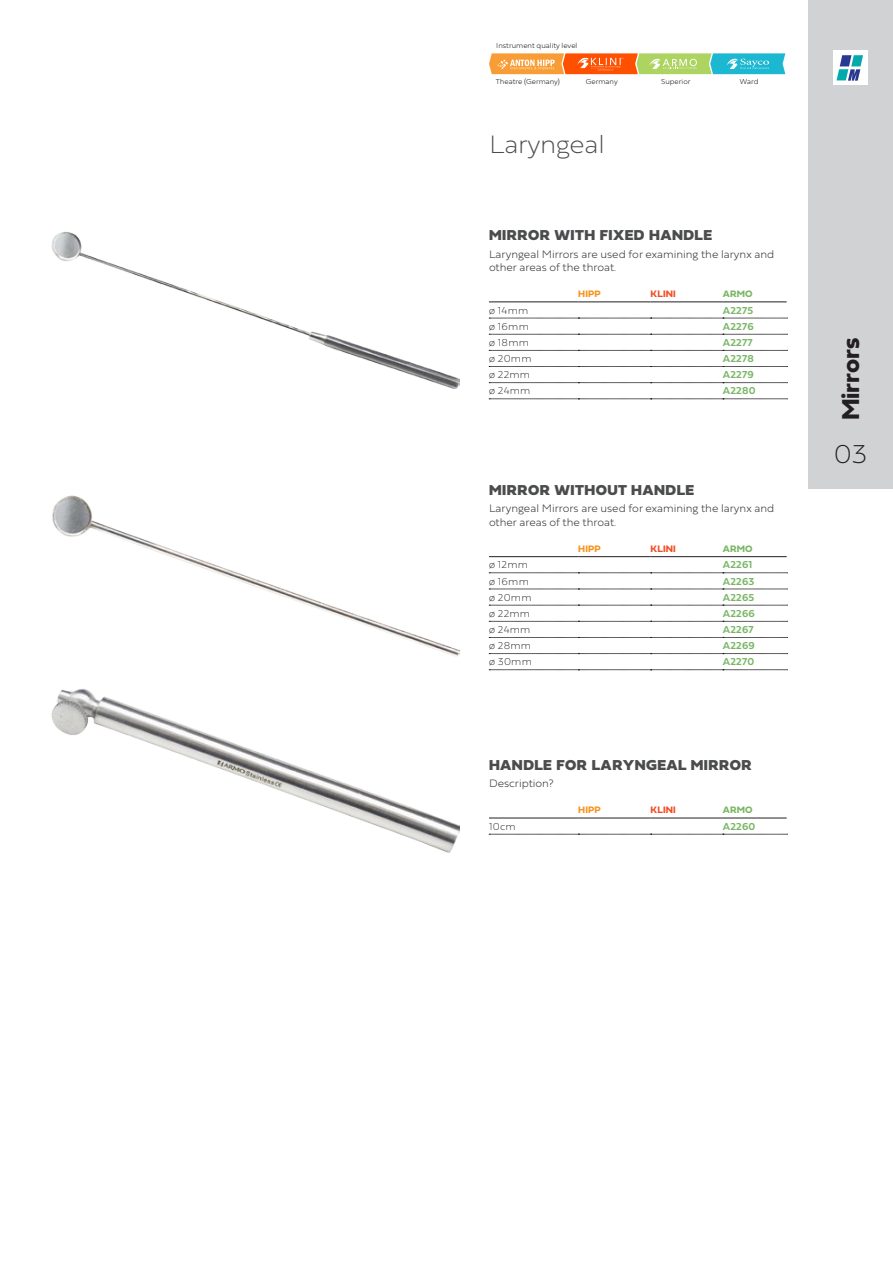
<style>
.page{position:relative;width:893px;height:1263px;background:#fff}
.page>*{position:absolute;margin:0;border:0;box-sizing:border-box;transform-origin:0 0}
.t1{font:27px "Fieldwork Hum Hair";color:#231f20}
.t2{font:26.25px "Fieldwork Hum Hair";letter-spacing:-.01em;color:#4b4c4d}
.t3{font:700 25.5px "Fieldwork Hum";color:#231f20}
.t4{font:15px "Fieldwork Hum Black";letter-spacing:.03em;color:#4b4c4d}
.t5{font:100 11.25px/13.5px "Fieldwork Hum";color:#3e3e3f}
.t6{font:700 10.5px "Fieldwork Hum Demi";letter-spacing:.02em;color:#79b665}
.t7{font:10.5px "Fieldwork Hum Hair";letter-spacing:.02em;color:#231f20}
.t8{font:700 9.75px "Fieldwork Hum";letter-spacing:.01em;color:#f04d22}
.t9{font:700 9.75px "Fieldwork Hum";letter-spacing:.01em;color:#f7931d}
.t10{font:700 9.75px "Fieldwork Hum";letter-spacing:.01em;color:#79b665}
.t11{font:100 7.5px "Fieldwork Hum";color:#231f20}
</style>
<div class="page">
<svg style="left:489px;top:318px;width:298px;height:1px"></svg>
<svg style="left:489px;top:334px;width:298px;height:1px"></svg>
<svg style="left:489px;top:350px;width:298px;height:1px"></svg>
<svg style="left:489px;top:366px;width:298px;height:1px"></svg>
<svg style="left:489px;top:382px;width:298px;height:1px"></svg>
<svg style="left:489px;top:399px;width:298px;height:1px"></svg>
<hr style="left:489px;top:302px;width:89px;height:1px;background:#231f20">
<hr style="left:578px;top:302px;width:73px;height:1px;background:#231f20">
<hr style="left:651px;top:302px;width:72px;height:1px;background:#231f20">
<hr style="left:723px;top:302px;width:64px;height:1px;background:#231f20">
<svg style="left:489px;top:572px;width:298px;height:1px"></svg>
<svg style="left:489px;top:589px;width:298px;height:1px"></svg>
<svg style="left:489px;top:605px;width:298px;height:1px"></svg>
<svg style="left:489px;top:621px;width:298px;height:1px"></svg>
<svg style="left:489px;top:637px;width:298px;height:1px"></svg>
<svg style="left:489px;top:653px;width:298px;height:1px"></svg>
<svg style="left:489px;top:669px;width:298px;height:1px"></svg>
<hr style="left:489px;top:556px;width:89px;height:1px;background:#231f20">
<hr style="left:578px;top:556px;width:73px;height:1px;background:#231f20">
<hr style="left:651px;top:556px;width:72px;height:1px;background:#231f20">
<hr style="left:723px;top:556px;width:64px;height:1px;background:#231f20">
<svg style="left:489px;top:834px;width:298px;height:1px"></svg>
<hr style="left:489px;top:818px;width:89px;height:1px;background:#231f20">
<hr style="left:578px;top:818px;width:73px;height:1px;background:#231f20">
<hr style="left:651px;top:818px;width:72px;height:1px;background:#231f20">
<hr style="left:723px;top:818px;width:64px;height:1px;background:#231f20">
<img style="left:51px;top:231px;width:408px;height:158px">
<img style="left:52px;top:495px;width:407px;height:162px">
<img style="left:51px;top:689px;width:408px;height:164px">
<div style="left:808px;top:0;width:85px;height:489px;background:#d1d2d4"></div>
<svg style="left:489px;top:53px;width:296px;height:21px;background:#b9ab70"></svg>
<img style="left:833px;top:50px;width:35px;height:34px">
<p class="t11" style="left:496px;top:40px;width:83px">Instrument quality level</p>
<p class="t11" style="left:496px;top:76px;width:65px">Theatre (Germany)</p>
<p class="t11" style="left:586px;top:76px;width:33px">Germany</p>
<p class="t11" style="left:661px;top:76px;width:31px">Superior</p>
<p class="t11" style="left:740px;top:76px;width:20px">Ward</p>
<h2 class="t2" style="left:489px;top:124px;width:117px">Laryngeal</h2>
<h3 class="t4" style="left:489px;top:221px;width:225px">MIRROR WITH FIXED HANDLE</h3>
<p class="t5" style="left:489px;top:247px;width:287px">Laryngeal Mirrors are used for examining the larynx and other areas of the throat.</p>
<p class="t9" style="left:578px;top:286px;width:24px">HIPP</p>
<p class="t8" style="left:651px;top:286px;width:27px">KLINI</p>
<p class="t10" style="left:723px;top:286px;width:31px">ARMO</p>
<p class="t7" style="left:489px;top:302px;width:41px">ø 14mm</p>
<p class="t6" style="left:723px;top:302px;width:32px">A2275</p>
<p class="t7" style="left:489px;top:318px;width:41px">ø 16mm</p>
<p class="t6" style="left:723px;top:318px;width:32px">A2276</p>
<p class="t7" style="left:489px;top:334px;width:42px">ø 18mm</p>
<p class="t6" style="left:723px;top:334px;width:31px">A2277</p>
<p class="t7" style="left:489px;top:350px;width:44px">ø 20mm</p>
<p class="t6" style="left:723px;top:350px;width:32px">A2278</p>
<p class="t7" style="left:489px;top:366px;width:43px">ø 22mm</p>
<p class="t6" style="left:723px;top:366px;width:32px">A2279</p>
<p class="t7" style="left:489px;top:382px;width:43px">ø 24mm</p>
<p class="t6" style="left:723px;top:383px;width:34px">A2280</p>
<h3 class="t4" style="left:489px;top:476px;width:207px">MIRROR WITHOUT HANDLE</h3>
<p class="t5" style="left:489px;top:501px;width:287px">Laryngeal Mirrors are used for examining the larynx and other areas of the throat.</p>
<p class="t9" style="left:578px;top:541px;width:24px">HIPP</p>
<p class="t8" style="left:651px;top:541px;width:27px">KLINI</p>
<p class="t10" style="left:723px;top:541px;width:31px">ARMO</p>
<p class="t7" style="left:489px;top:556px;width:41px">ø 12mm</p>
<p class="t6" style="left:723px;top:557px;width:31px">A2261</p>
<p class="t7" style="left:489px;top:573px;width:41px">ø 16mm</p>
<p class="t6" style="left:723px;top:573px;width:33px">A2263</p>
<p class="t7" style="left:489px;top:589px;width:44px">ø 20mm</p>
<p class="t6" style="left:723px;top:589px;width:33px">A2265</p>
<p class="t7" style="left:489px;top:605px;width:43px">ø 22mm</p>
<p class="t6" style="left:723px;top:605px;width:33px">A2266</p>
<p class="t7" style="left:489px;top:621px;width:43px">ø 24mm</p>
<p class="t6" style="left:723px;top:621px;width:32px">A2267</p>
<p class="t7" style="left:489px;top:637px;width:44px">ø 28mm</p>
<p class="t6" style="left:723px;top:637px;width:33px">A2269</p>
<p class="t7" style="left:489px;top:653px;width:44px">ø 30mm</p>
<p class="t6" style="left:723px;top:653px;width:33px">A2270</p>
<h3 class="t4" style="left:489px;top:751px;width:264px">HANDLE FOR LARYNGEAL MIRROR</h3>
<p class="t5" style="left:489px;top:776px;width:66px">Description?</p>
<p class="t9" style="left:578px;top:802px;width:24px">HIPP</p>
<p class="t8" style="left:651px;top:802px;width:27px">KLINI</p>
<p class="t10" style="left:723px;top:802px;width:31px">ARMO</p>
<p class="t7" style="left:489px;top:818px;width:28px">10cm</p>
<p class="t6" style="left:723px;top:818px;width:34px">A2260</p>
<h3 class="t3" style="left:831px;top:420px;width:84px;rotate:-90deg">Mirrors</h3>
<h1 class="t1" style="left:834px;top:432px;width:35px">03</h1>
</div>
